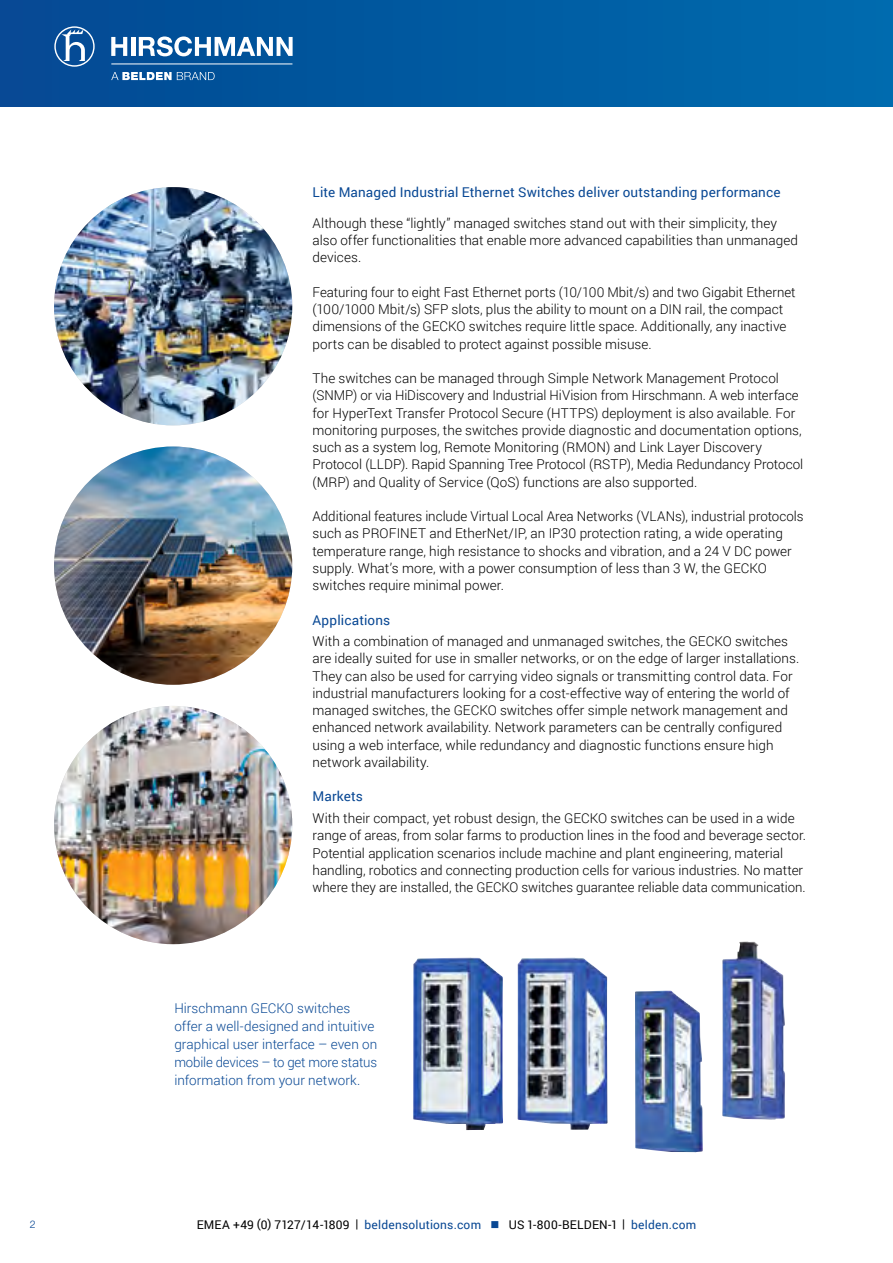
<style>
.page{position:relative;width:893px;height:1263px;background:#fff}
.page>*{position:absolute;margin:0;border:0;box-sizing:border-box;transform-origin:0 0}
.t1{font:300 13.5px/17.2px "Roboto";color:#000}
.t2{font:300 13.5px/18px "Roboto";color:#094894}
.t3{font:13.5px "Roboto";letter-spacing:.015em;color:#094894}
.t4{font:12px "Roboto";letter-spacing:.02em;color:#000}
.t5{font:300 10.5px "Helvetica Neue LT Std";color:#094894}
.s1{color:#094894}
</style>
<div class="page">
<div style="left:0;top:0;width:893px;height:106px;background:linear-gradient(to right,#034893,#006bae)"></div>
<svg style="left:111px;top:72px;width:104px;height:8px"></svg>
<svg style="left:111px;top:37px;width:16px;height:19px"></svg>
<hr style="left:131px;top:37px;width:4px;height:19px;background:#fff">
<svg style="left:54px;top:26px;width:41px;height:41px;background:#4378b0"></svg>
<svg style="left:139px;top:36px;width:154px;height:20px"></svg>
<hr style="left:111px;top:64px;width:181px;height:1px;background:#fff">
<img style="left:54px;top:446px;width:238px;height:239px;border-radius:119px">
<img style="left:54px;top:706px;width:238px;height:238px;border-radius:119px">
<img style="left:54px;top:187px;width:238px;height:238px;border-radius:119px">
<img style="left:413px;top:958px;width:90px;height:172px">
<img style="left:517px;top:957px;width:91px;height:173px">
<img style="left:635px;top:991px;width:68px;height:161px">
<img style="left:722px;top:942px;width:63px;height:177px">
<p class="t3" style="left:313px;top:183px;width:470px">Lite Managed Industrial Ethernet Switches deliver outstanding performance</p>
<p class="t1" style="left:313px;top:214px;width:487px">Although these “lightly” managed switches stand out with their simplicity, they also offer functionalities that enable more advanced capabilities than unmanaged devices.</p>
<p class="t1" style="left:313px;top:283px;width:485px">Featuring four to eight Fast Ethernet ports (10/100 Mbit/s) and two Gigabit Ethernet (100/1000 Mbit/s) SFP slots, plus the ability to mount on a DIN rail, the compact dimensions of the GECKO switches require little space. Additionally, any inactive ports can be disabled to protect against possible misuse.</p>
<p class="t1" style="left:313px;top:369px;width:492px">The switches can be managed through Simple Network Management Protocol (SNMP) or via HiDiscovery and Industrial HiVision from Hirschmann. A web interface for HyperText Transfer Protocol Secure (HTTPS) deployment is also available. For monitoring purposes, the switches provide diagnostic and documentation options, such as a system log, Remote Monitoring (RMON) and Link Layer Discovery Protocol (LLDP). Rapid Spanning Tree Protocol (RSTP), Media Redundancy Protocol (MRP) and Quality of Service (QoS) functions are also supported.</p>
<p class="t1" style="left:313px;top:507px;width:493px">Additional features include Virtual Local Area Networks (VLANs), industrial protocols such as PROFINET and EtherNet/IP, an IP30 protection rating, a wide operating temperature range, high resistance to shocks and vibration, and a 24 V DC power supply. What’s more, with a power consumption of less than 3 W, the GECKO switches require minimal power.</p>
<p class="t3" style="left:313px;top:610px;width:79px">Applications</p>
<p class="t1" style="left:313px;top:632px;width:488px">With a combination of managed and unmanaged switches, the GECKO switches are ideally suited for use in smaller networks, or on the edge of larger installations.<br>They can also be used for carrying video signals or transmitting control data. For industrial manufacturers looking for a cost-effective way of entering the world of managed switches, the GECKO switches offer simple network management and enhanced network availability. Network parameters can be centrally configured using a web interface, while redundancy and diagnostic functions ensure high network availability.</p>
<p class="t3" style="left:313px;top:787px;width:52px">Markets</p>
<p class="t1" style="left:313px;top:809px;width:495px">With their compact, yet robust design, the GECKO switches can be used in a wide range of areas, from solar farms to production lines in the food and beverage sector.<br>Potential application scenarios include machine and plant engineering, material handling, robotics and connecting production cells for various industries. No matter where they are installed, the GECKO switches guarantee reliable data communication.</p>
<p class="t2" style="left:174px;top:999px;width:204px">Hirschmann GECKO switches offer a well-designed and intuitive graphical user interface – even on mobile devices – to get more status information from your network.</p>
<p class="t5" style="left:30px;top:1218px;width:7px">2</p>
<p class="t4" style="left:197px;top:1216px;width:501px">EMEA +49 (0) 7127/14-1809 | <span class="s1">beldensolutions.com</span> <span class="s1">■</span> US 1-800-BELDEN-1 | <span class="s1">belden.com</span></p>
</div>
